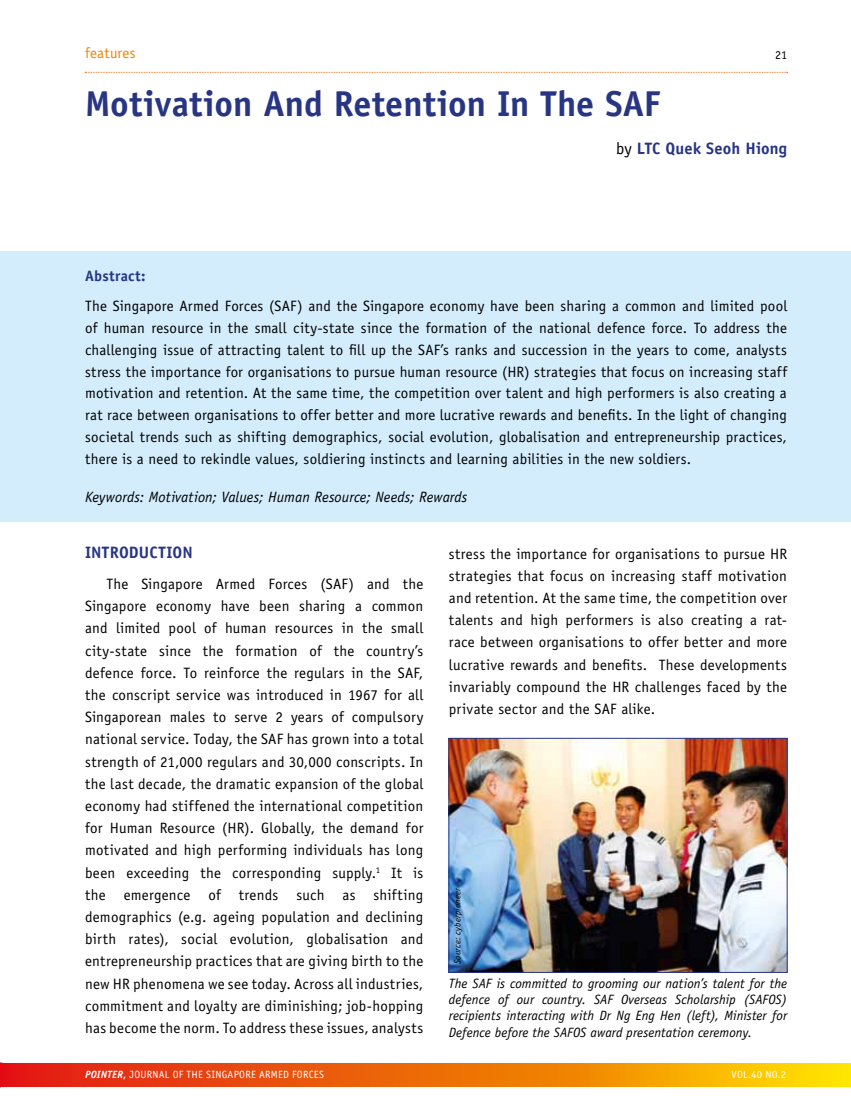
<style>
.page{position:relative;width:851px;height:1106px;background:#fff}
.page>*{position:absolute;margin:0;border:0;box-sizing:border-box;transform-origin:0 0}
.t1{font:700 36px "Officina Sans Std";color:#283583}
.t2{font:700 16.5px "Officina Sans Std";letter-spacing:.005em;color:#283583}
.t3{font:15px/22.2px "Officina Sans Std";letter-spacing:.015em;color:#000;text-align:justify}
.t4{font:italic 15px "Officina Sans Std";letter-spacing:.005em;color:#000}
.t5{font:700 15px "Officina Sans Std";letter-spacing:.025em;color:#283583}
.t6{font:15px "Officina Sans Std";letter-spacing:.015em;color:#f18500}
.t7{font:italic 13.5px/16.2px "Officina Sans Std";letter-spacing:.005em;color:#000;text-align:justify}
.t8{font:12px "Officina Sans Std";color:#000}
.t9{font:10.5px "Officina Sans Std";letter-spacing:.115em;color:#fff}
.t10{font:10.5px "Officina Sans Std";letter-spacing:.05em;color:#fff}
.t11{font:italic 9px "Officina Sans Std";letter-spacing:.015em;color:#000}
.s1{font-weight:400;color:#000}
.s2{font-weight:700;font-style:italic}
.s3{font-weight:700}
</style>
<div class="page">
<div style="left:0;top:251px;width:850px;height:271px;background:#d4edfc"></div>
<img style="left:450px;top:740px;width:335px;height:230px">
<div style="left:448px;top:738px;width:339px;height:234px;border:1px solid #283583"></div>
<svg style="left:0;top:1063px;width:850px;height:23px;background:#ee7207"></svg>
<svg style="left:85px;top:72px;width:702px;height:1px"></svg>
<p class="t6" style="left:85px;top:44px;width:52px">features</p>
<p class="t8" style="left:775px;top:48px;width:14px">21</p>
<h1 class="t1" style="left:85px;top:81px;width:577px">Motivation And Retention In The SAF</h1>
<p class="t2" style="left:616px;top:138px;width:173px"><span class="s1">by</span> LTC Quek Seoh Hiong</p>
<p class="t5" style="left:85px;top:266px;width:62px">Abstract:</p>
<p class="t3" style="left:85px;top:295px;width:703px;line-height:21.8px">The Singapore Armed Forces (SAF) and the Singapore economy have been sharing a common and limited pool of human resource in the small city-state since the formation of the national defence force. To address the challenging issue of attracting talent to fill up the SAF’s ranks and succession in the years to come, analysts stress the importance for organisations to pursue human resource (HR) strategies that focus on increasing staff motivation and retention. At the same time, the competition over talent and high performers is also creating a rat race between organisations to offer better and more lucrative rewards and benefits. In the light of changing societal trends such as shifting demographics, social evolution, globalisation and entrepreneurship practices, there is a need to rekindle values, soldiering instincts and learning abilities in the new soldiers.</p>
<p class="t4" style="left:85px;top:488px;width:384px">Keywords: Motivation; Values; Human Resource; Needs; Rewards</p>
<p class="t2" style="left:85px;top:542px;width:109px">INTRODUCTION</p>
<p class="t3" style="left:85px;top:573px;width:340px;text-indent:21px">The Singapore Armed Forces (SAF) and the Singapore economy have been sharing a common and limited pool of human resources in the small city-state since the formation of the country’s defence force. To reinforce the regulars in the SAF, the conscript service was introduced in 1967 for all Singaporean males to serve 2 years of compulsory national service. Today, the SAF has grown into a total strength of 21,000 regulars and 30,000 conscripts. In the last decade, the dramatic expansion of the global economy had stiffened the international competition for Human Resource (HR). Globally, the demand for motivated and high performing individuals has long been exceeding the corresponding supply.<sup>1</sup> It is the emergence of trends such as shifting demographics (e.g. ageing population and declining birth rates), social evolution, globalisation and entrepreneurship practices that are giving birth to the new HR phenomena we see today. Across all industries, commitment and loyalty are diminishing; job-hopping has become the norm. To address these issues, analysts</p>
<p class="t3" style="left:449px;top:542px;width:340px">stress the importance for organisations to pursue HR strategies that focus on increasing staff motivation and retention. At the same time, the competition over talents and high performers is also creating a rat&shy;race between organisations to offer better and more lucrative rewards and benefits. These developments invariably compound the HR challenges faced by the private sector and the SAF alike.</p>
<p class="t11" style="left:452px;top:964px;width:78px;rotate:-90deg">Source: cyberpioneer</p>
<p class="t7" style="left:449px;top:975px;width:340px">The SAF is committed to grooming our nation’s talent for the defence of our country. SAF Overseas Scholarship (SAFOS) recipients interacting with Dr Ng Eng Hen (left), Minister for Defence before the SAFOS award presentation ceremony.</p>
<p class="t9" style="left:85px;top:1068px;width:238px"><span class="s2">POINTER</span><span class="s3">,</span> Journal of th e singapore armed forces</p>
<p class="t10" style="left:731px;top:1068px;width:56px">Vol.40 N o.2</p>
</div>
